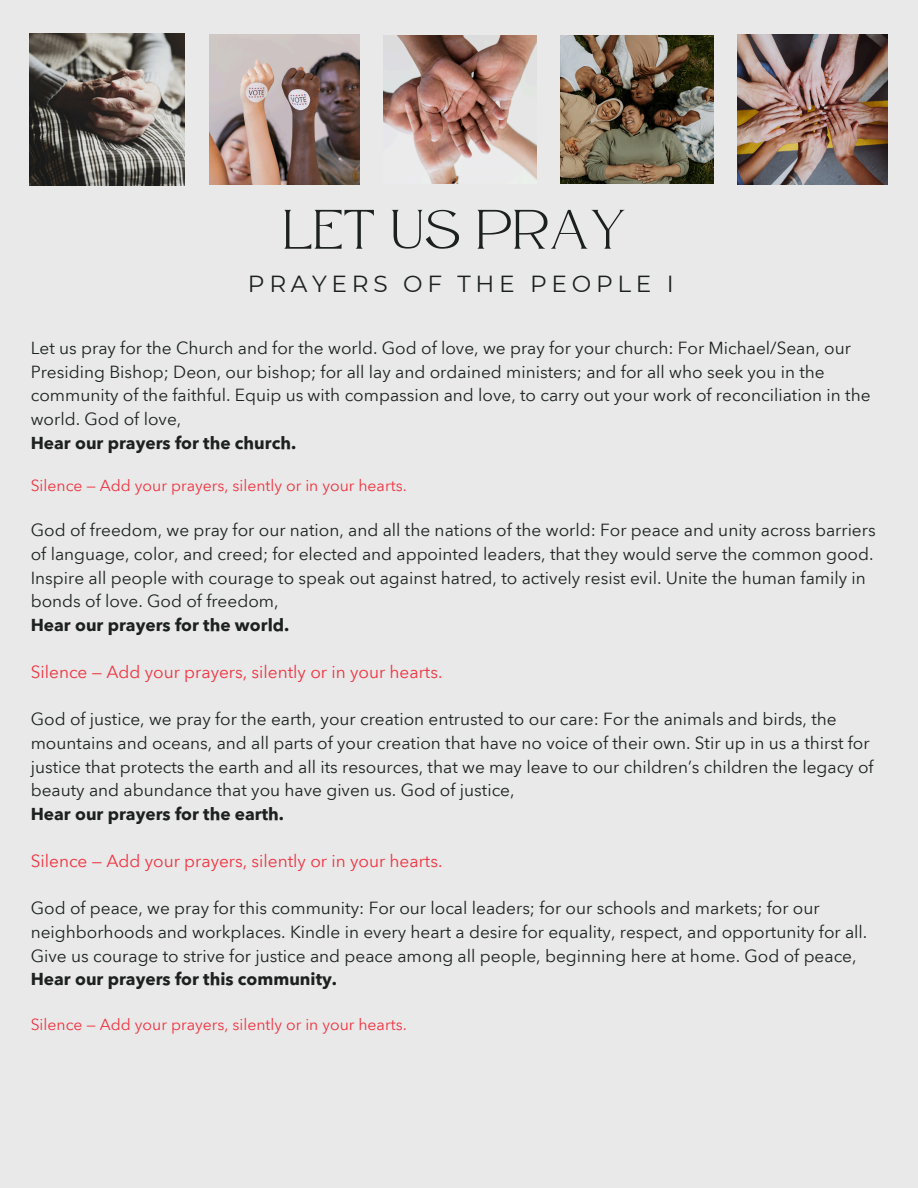
<style>
.page{position:relative;width:918px;height:1188px;background:#e9e9e9}
.page>*{position:absolute;margin:0;border:0;box-sizing:border-box;transform-origin:0 0}
.t1{font:55.5px "Atteron";letter-spacing:.015em;color:#1c2120}
.t2{font:23.25px "Montserrat";letter-spacing:.2em;color:#1c2120}
.t3{font:17.25px/23.7px "Avenir Next Arabic";color:#1c2120}
.t4{font:700 17.25px "Avenir Next Arabic";color:#1c2120}
.t5{font:17.25px "Avenir Next Arabic";color:#ef3340}
.t6{font:15.75px "Avenir Next Arabic";color:#ef3340}
</style>
<div class="page">
<img style="left:29px;top:34px;width:156px;height:152px">
<img style="left:209px;top:34px;width:150px;height:151px">
<img style="left:383px;top:35px;width:153px;height:149px">
<img style="left:560px;top:35px;width:153px;height:149px">
<img style="left:738px;top:34px;width:149px;height:151px">
<h1 class="t1" style="left:283px;top:197px;width:345px">LET US PRAY</h1>
<h2 class="t2" style="left:248px;top:269px;width:427px">PRAYERS OF THE PEOPLE I</h2>
<p class="t3" style="left:31px;top:336px;width:841px">Let us pray for the Church and for the world. God of love, we pray for your church: For Michael/Sean, our Presiding Bishop; Deon, our bishop; for all lay and ordained ministers; and for all who seek you in the community of the faithful. Equip us with compassion and love, to carry out your work of reconciliation in the world. God of love,</p>
<p class="t4" style="left:31px;top:433px;width:267px">Hear our prayers for the church.</p>
<p class="t6" style="left:31px;top:477px;width:378px">Silence — Add your prayers, silently or in your hearts.</p>
<p class="t3" style="left:31px;top:519px;width:846px">God of freedom, we pray for our nation, and all the nations of the world: For peace and unity across barriers of language, color, and creed; for elected and appointed leaders, that they would serve the common good.<br>Inspire all people with courage to speak out against hatred, to actively resist evil. Unite the human family in bonds of love. God of freedom,</p>
<p class="t4" style="left:31px;top:615px;width:260px">Hear our prayers for the world.</p>
<p class="t5" style="left:31px;top:662px;width:413px">Silence — Add your prayers, silently or in your hearts.</p>
<p class="t3" style="left:31px;top:708px;width:844px">God of justice, we pray for the earth, your creation entrusted to our care: For the animals and birds, the mountains and oceans, and all parts of your creation that have no voice of their own. Stir up in us a thirst for justice that protects the earth and all its resources, that we may leave to our children’s children the legacy of beauty and abundance that you have given us. God of justice,</p>
<p class="t4" style="left:31px;top:804px;width:255px">Hear our prayers for the earth.</p>
<p class="t5" style="left:31px;top:851px;width:413px">Silence — Add your prayers, silently or in your hearts.</p>
<p class="t3" style="left:31px;top:897px;width:838px">God of peace, we pray for this community: For our local leaders; for our schools and markets; for our neighborhoods and workplaces. Kindle in every heart a desire for equality, respect, and opportunity for all.<br>Give us courage to strive for justice and peace among all people, beginning here at home. God of peace,</p>
<p class="t4" style="left:31px;top:969px;width:308px">Hear our prayers for this community.</p>
<p class="t6" style="left:31px;top:1016px;width:378px">Silence — Add your prayers, silently or in your hearts.</p>
</div>
